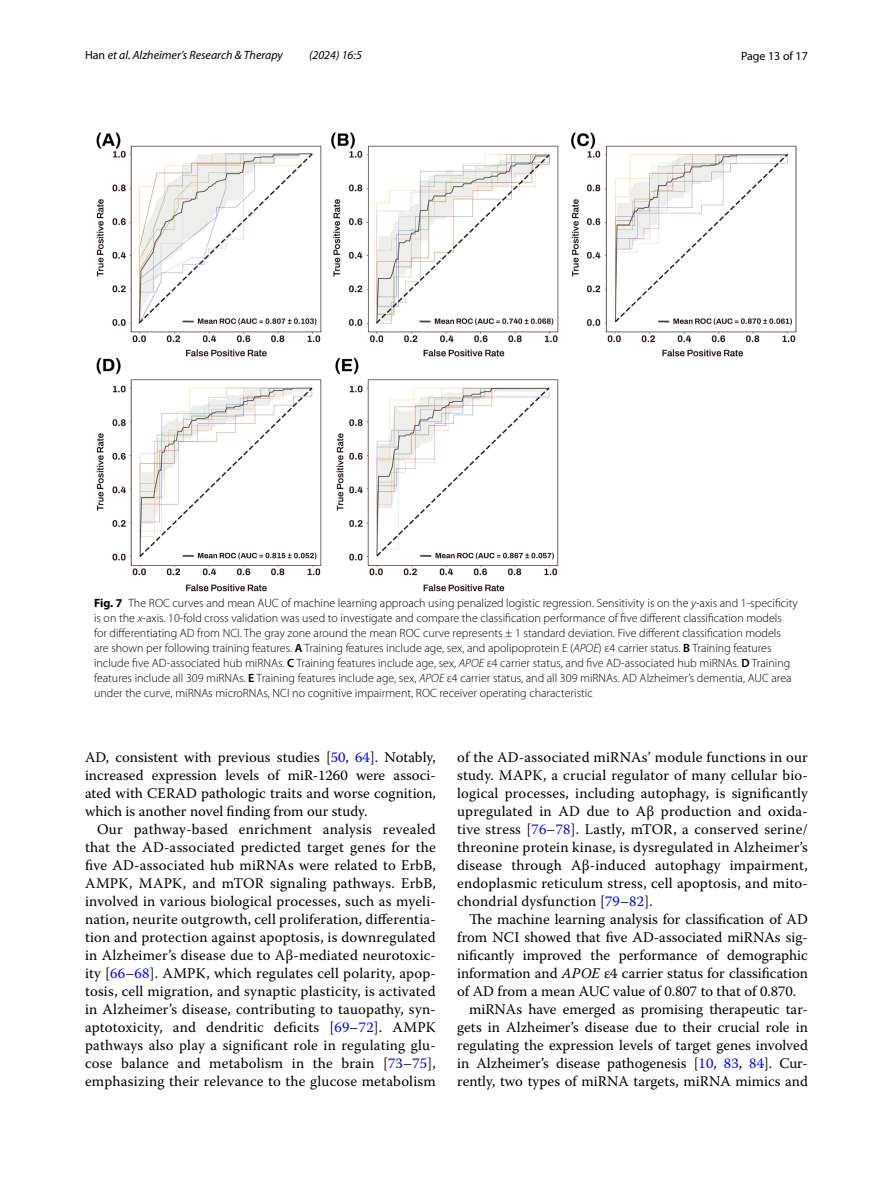
<style>
.page{position:relative;width:893px;height:1187px;background:#fff}
.page>*{position:absolute;margin:0;border:0;box-sizing:border-box;transform-origin:0 0}
.t1{font:14.7px/18px "Warnock Pro";color:#000;text-align:justify}
.t2{font:300 12px/15px "Myriad Pro";color:#000}
.t3{font:italic 12px "Myriad Pro";color:#000}
.t4{font:12px "Myriad Pro";color:#000}
.s1{font-style:normal}
.s2{font-weight:700}
.s3{font-style:italic}
.s4{font-weight:600}
.s5{color:#00f}
</style>
<div class="page">
<img style="left:96px;top:133px;width:701px;height:458px">
<p class="t3" style="left:85px;top:48px;width:199px"><span class="s1">Han</span> et al. Alzheimer’s Research &amp; Therapy</p>
<p class="t3" style="left:309px;top:48px;width:54px">(2024) 16:5</p>
<p class="t4" style="left:741px;top:48px;width:68px">Page 13 of 17</p>
<p class="t2" style="left:94px;top:595px;width:705px"><span class="s2">Fig. 7</span> The ROC curves and mean AUC of machine learning approach using penalized logistic regression. Sensitivity is on the <span class="s3">y</span>-axis and 1-specificity is on the <span class="s3">x</span>-axis. 10-fold cross validation was used to investigate and compare the classification performance of five different classification models for differentiating AD from NCI. The gray zone around the mean ROC curve represents ± 1 standard deviation. Five different classification models are shown per following training features. <span class="s4">A</span> Training features include age, sex, and apolipoprotein E (<span class="s3">APOE</span>) ε4 carrier status. <span class="s4">B</span> Training features include five AD-associated hub miRNAs. <span class="s4">C</span> Training features include age, sex, <span class="s3">APOE</span> ε4 carrier status, and five AD-associated hub miRNAs. <span class="s4">D</span> Training features include all 309 miRNAs. <span class="s4">E</span> Training features include age, sex, <span class="s3">APOE</span> ε4 carrier status, and all 309 miRNAs. AD Alzheimer’s dementia, AUC area under the curve, miRNAs microRNAs, NCI no cognitive impairment, ROC receiver operating characteristic</p>
<p class="t1" style="left:85px;top:747px;width:352px">AD, consistent with previous studies [<span class="s5">50</span>, <span class="s5">64</span>]. Notably, increased expression levels of miR-1260 were associ&shy;ated with CERAD pathologic traits and worse cognition, which is another novel finding from our study.</p>
<p class="t1" style="left:85px;top:819px;width:352px;text-indent:12px">Our pathway-based enrichment analysis revealed that the AD-associated predicted target genes for the five AD-associated hub miRNAs were related to ErbB, AMPK, MAPK, and mTOR signaling pathways. ErbB, involved in various biological processes, such as myeli&shy;nation, neurite outgrowth, cell proliferation, differentia&shy;tion and protection against apoptosis, is downregulated in Alzheimer’s disease due to Aβ-mediated neurotoxic&shy;ity [<span class="s5">66</span>–<span class="s5">68</span>]. AMPK, which regulates cell polarity, apop&shy;tosis, cell migration, and synaptic plasticity, is activated in Alzheimer’s disease, contributing to tauopathy, syn&shy;aptotoxicity, and dendritic deficits [<span class="s5">69</span>–<span class="s5">72</span>]. AMPK pathways also play a significant role in regulating glu&shy;cose balance and metabolism in the brain [<span class="s5">73</span>–<span class="s5">75</span>], emphasizing their relevance to the glucose metabolism</p>
<p class="t1" style="left:457px;top:747px;width:352px">of the AD-associated miRNAs’ module functions in our study. MAPK, a crucial regulator of many cellular bio&shy;logical processes, including autophagy, is significantly upregulated in AD due to Aβ production and oxida&shy;tive stress [<span class="s5">76</span>–<span class="s5">78</span>]. Lastly, mTOR, a conserved serine/ threonine protein kinase, is dysregulated in Alzheimer’s disease through Aβ-induced autophagy impairment, endoplasmic reticulum stress, cell apoptosis, and mito&shy;chondrial dysfunction [<span class="s5">79</span>–<span class="s5">82</span>].</p>
<p class="t1" style="left:469px;top:909px;width:340px">The machine learning analysis for classification of AD</p>
<p class="t1" style="left:457px;top:927px;width:352px">from NCI showed that five AD-associated miRNAs sig-</p>
<p class="t1" style="left:457px;top:945px;width:352px">nificantly improved the performance of demographic</p>
<p class="t1" style="left:457px;top:963px;width:352px">information and <span class="s3">APOE</span> ε4 carrier status for classification</p>
<p class="t1" style="left:457px;top:981px;width:341px">of AD from a mean AUC value of 0.807 to that of 0.870.</p>
<p class="t1" style="left:469px;top:999px;width:340px">miRNAs have emerged as promising therapeutic tar-</p>
<p class="t1" style="left:457px;top:1017px;width:352px">gets in Alzheimer’s disease due to their crucial role in</p>
<p class="t1" style="left:457px;top:1035px;width:352px">regulating the expression levels of target genes involved</p>
<p class="t1" style="left:457px;top:1053px;width:352px">in Alzheimer’s disease pathogenesis [<span class="s5">10</span>, <span class="s5">83</span>, <span class="s5">84</span>]. Cur-</p>
<p class="t1" style="left:457px;top:1071px;width:352px">rently, two types of miRNA targets, miRNA mimics and</p>
</div>
